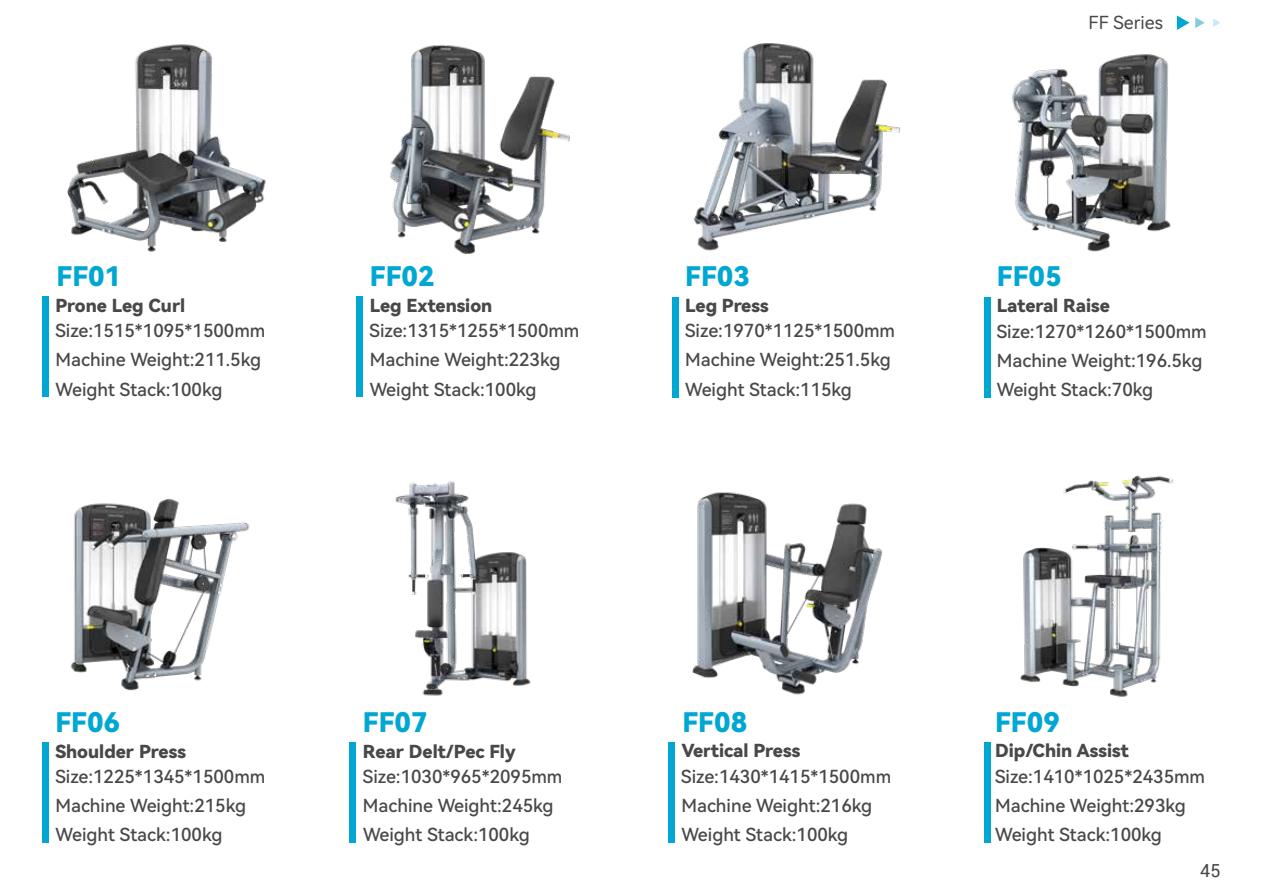
<style>
.page{position:relative;width:1263px;height:893px;background:#fff}
.page>*{position:absolute;margin:0;border:0;box-sizing:border-box;transform-origin:0 0}
.t1{font:27px "Harmony OS Sans SC Black";color:#00a7d3}
.t2{font:18px/29.1px "Harmony OS Sans SC Medium";color:#484848}
.t3{font:18px "Harmony OS Sans SC Black";color:#484848}
.t4{font:18px "Harmony OS Sans SC";color:#484848}
.t5{font:18px "Roboto";color:#484848}
</style>
<div class="page">
<img style="left:67px;top:44px;width:199px;height:208px">
<div style="left:43px;top:296px;width:6px;height:101px;background:#00a7d3"></div>
<div style="left:356px;top:296px;width:7px;height:101px;background:#00a7d3"></div>
<img style="left:389px;top:45px;width:181px;height:208px">
<div style="left:672px;top:297px;width:7px;height:101px;background:#00a7d3"></div>
<img style="left:693px;top:43px;width:208px;height:208px">
<div style="left:983px;top:297px;width:7px;height:101px;background:#00a7d3"></div>
<img style="left:1012px;top:54px;width:159px;height:198px">
<div style="left:43px;top:743px;width:6px;height:100px;background:#00a7d3"></div>
<img style="left:70px;top:498px;width:180px;height:193px">
<img style="left:395px;top:481px;width:136px;height:215px">
<div style="left:349px;top:743px;width:7px;height:100px;background:#00a7d3"></div>
<img style="left:692px;top:492px;width:191px;height:203px">
<div style="left:668px;top:742px;width:7px;height:101px;background:#00a7d3"></div>
<div style="left:983px;top:742px;width:7px;height:101px;background:#00a7d3"></div>
<img style="left:1020px;top:475px;width:154px;height:222px">
<svg style="left:1177px;top:16px;width:12px;height:14px"></svg>
<svg style="left:1195px;top:17px;width:10px;height:11px"></svg>
<svg style="left:1213px;top:18px;width:7px;height:9px"></svg>
<h1 class="t1" style="left:57px;top:258px;width:66px">FF01</h1>
<p class="t3" style="left:55px;top:293px;width:131px">Prone Leg Curl</p>
<p class="t2" style="left:55px;top:315px;width:211px">Size:1515*1095*1500mm<br>Machine Weight:211.5kg<br>Weight Stack:100kg</p>
<h1 class="t1" style="left:370px;top:258px;width:66px">FF02</h1>
<p class="t3" style="left:370px;top:293px;width:124px">Leg Extension</p>
<p class="t2" style="left:370px;top:316px;width:211px">Size:1315*1255*1500mm<br>Machine Weight:223kg</p>
<p class="t2" style="left:370px;top:374px;width:168px">Weight Stack:100kg</p>
<h1 class="t1" style="left:685px;top:258px;width:66px">FF03</h1>
<p class="t3" style="left:685px;top:293px;width:85px">Leg Press</p>
<p class="t2" style="left:685px;top:316px;width:211px">Size:1970*1125*1500mm<br>Machine Weight:251.5kg</p>
<p class="t2" style="left:685px;top:374px;width:168px">Weight Stack:115kg</p>
<p class="t4" style="left:1088px;top:10px;width:76px">FF Series</p>
<h1 class="t1" style="left:997px;top:258px;width:66px">FF05</h1>
<p class="t3" style="left:997px;top:293px;width:115px">Lateral Raise</p>
<p class="t2" style="left:997px;top:316px;width:211px">Size:1270*1260*1500mm<br>Machine Weight:196.5kg</p>
<p class="t2" style="left:997px;top:374px;width:158px">Weight Stack:70kg</p>
<h1 class="t1" style="left:55px;top:704px;width:66px">FF06</h1>
<p class="t3" style="left:55px;top:739px;width:132px">Shoulder Press</p>
<p class="t2" style="left:55px;top:762px;width:211px">Size:1225*1345*1500mm<br>Machine Weight:215kg</p>
<p class="t2" style="left:56px;top:820px;width:168px">Weight Stack:100kg</p>
<h1 class="t1" style="left:363px;top:704px;width:66px">FF07</h1>
<p class="t3" style="left:363px;top:739px;width:154px">Rear Delt/Pec Fly</p>
<p class="t2" style="left:363px;top:762px;width:201px">Size:1030*965*2095mm<br>Machine Weight:245kg</p>
<p class="t2" style="left:363px;top:820px;width:168px">Weight Stack:100kg</p>
<h1 class="t1" style="left:682px;top:703px;width:66px">FF08</h1>
<p class="t3" style="left:681px;top:738px;width:120px">Vertical Press</p>
<p class="t2" style="left:681px;top:761px;width:211px">Size:1430*1415*1500mm<br>Machine Weight:216kg<br>Weight Stack:100kg</p>
<h1 class="t1" style="left:995px;top:703px;width:66px">FF09</h1>
<p class="t3" style="left:995px;top:738px;width:135px">Dip/Chin Assist</p>
<p class="t2" style="left:995px;top:761px;width:211px">Size:1410*1025*2435mm<br>Machine Weight:293kg</p>
<p class="t2" style="left:995px;top:820px;width:168px">Weight Stack:100kg</p>
<p class="t5" style="left:1200px;top:857px;width:22px">45</p>
</div>
